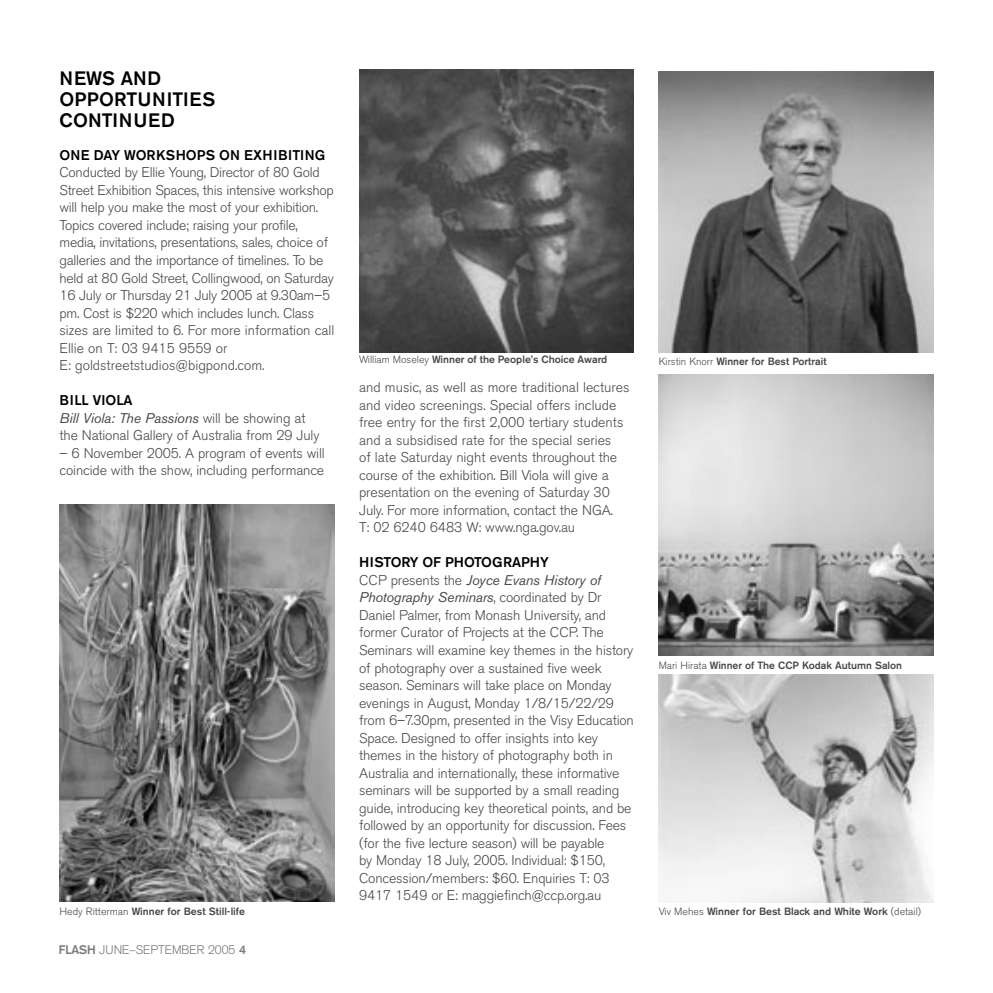
<style>
.page{position:relative;width:993px;height:993px;background:#fff}
.page>*{position:absolute;margin:0;border:0;box-sizing:border-box;transform-origin:0 0}
.t1{font:500 19.25px "Akzidenz Grotesk BE";letter-spacing:.02em;color:#000}
.heading_2{font:300 14px/17.5px "Akzidenz Grotesk BE";letter-spacing:-.01em;color:#484848}
.heading_2-2{font:500 14px "Akzidenz Grotesk BE";color:#000}
.t2{font:300 12.25px "Akzidenz Grotesk";color:#7c7c7c}
.t3{font:500 10.5px "Akzidenz Grotesk BE";color:#484848}
.s1{font-weight:400;font-style:italic}
.s2{font-weight:300}
.s3{font-weight:700}
</style>
<div class="page">
<img style="left:658px;top:674px;width:275px;height:228px">
<img style="left:60px;top:504px;width:274px;height:397px">
<img style="left:359px;top:69px;width:274px;height:283px">
<img style="left:658px;top:71px;width:275px;height:282px">
<img style="left:658px;top:374px;width:275px;height:281px">
<p class="t1" style="left:60px;top:66px;width:103px">NEWS AND</p>
<p class="t1" style="left:60px;top:87px;width:157px">OPPORTUNITIES</p>
<p class="t1" style="left:60px;top:108px;width:117px">CONTINUED</p>
<p class="heading_2-2" style="left:60px;top:146px;width:267px">ONE DAY WORKSHOPS ON EXHIBITING</p>
<p class="heading_2" style="left:60px;top:164px;width:276px">Conducted by Ellie Young, Director of 80 Gold Street Exhibition Spaces, this intensive workshop will help you make the most of your exhibition.<br>Topics covered include; raising your profile, media, invitations, presentations, sales, choice of galleries and the importance of timelines. To be held at 80 Gold Street, Collingwood, on Saturday 16 July or Thursday 21 July 2005 at 9.30am–5 pm. Cost is $220 which includes lunch. Class sizes are limited to 6. For more information call Ellie on T: 03 9415 9559 or</p>
<p class="heading_2" style="left:60px;top:356px;width:206px">E: goldstreetstudios@bigpond.com.</p>
<p class="heading_2-2" style="left:60px;top:391px;width:75px">BILL VIOLA</p>
<p class="heading_2" style="left:60px;top:409px;width:261px"><span class="s1">Bill Viola: The Passions</span> will be showing at the National Gallery of Australia from 29 July</p>
<p class="heading_2" style="left:60px;top:444px;width:266px">– 6 November 2005. A program of events will coincide with the show, including performance</p>
<p class="t3" style="left:359px;top:353px;width:250px"><span class="s2">William Moseley</span> Winner of the People’s Choice Award</p>
<p class="t3" style="left:658px;top:354px;width:169px"><span class="s2">Kirstin Knorr</span> Winner for Best Portrait</p>
<p class="heading_2" style="left:359px;top:379px;width:272px">and music, as well as more traditional lectures and video screenings. Special offers include free entry for the first 2,000 tertiary students and a subsidised rate for the special series<br>of late Saturday night events throughout the course of the exhibition. Bill Viola will give a presentation on the evening of Saturday 30<br>July. For more information, contact the NGA.</p>
<p class="heading_2" style="left:359px;top:519px;width:217px">T: 02 6240 6483 W: www.nga.gov.au</p>
<p class="heading_2-2" style="left:359px;top:553px;width:191px">HISTORY OF PHOTOGRAPHY</p>
<p class="heading_2" style="left:359px;top:571px;width:276px">CCP presents the <span class="s1">Joyce Evans History of Photography Seminars</span>, coordinated by Dr Daniel Palmer, from Monash University, and former Curator of Projects at the CCP. The Seminars will examine key themes in the history of photography over a sustained five week season. Seminars will take place on Monday evenings in August, Monday 1/8/15/22/29 from 6–7.30pm, presented in the Visy Education Space. Designed to offer insights into key themes in the history of photography both in Australia and internationally, these informative seminars will be supported by a small reading guide, introducing key theoretical points, and be followed by an opportunity for discussion. Fees (for the five lecture season) will be payable<br>by Monday 18 July, 2005. Individual: $150, Concession/members: $60. Enquiries T: 03<br>9417 1549 or E: maggiefinch@ccp.org.au</p>
<p class="t3" style="left:658px;top:658px;width:245px"><span class="s2">Mari Hirata</span> Winner of The CCP Kodak Autumn Salon</p>
<p class="t3" style="left:60px;top:904px;width:187px"><span class="s2">Hedy Ritterman</span> Winner for Best Still-life</p>
<p class="t3" style="left:658px;top:904px;width:264px"><span class="s2">Viv Mehes</span> Winner for Best Black and White Work <span class="s2">(detail)</span></p>
<p class="t2" style="left:59px;top:941px;width:188px"><span class="s3">FLASH</span> JUNE–SEPTEMBER 2005 <span class="s3">4</span></p>
</div>
